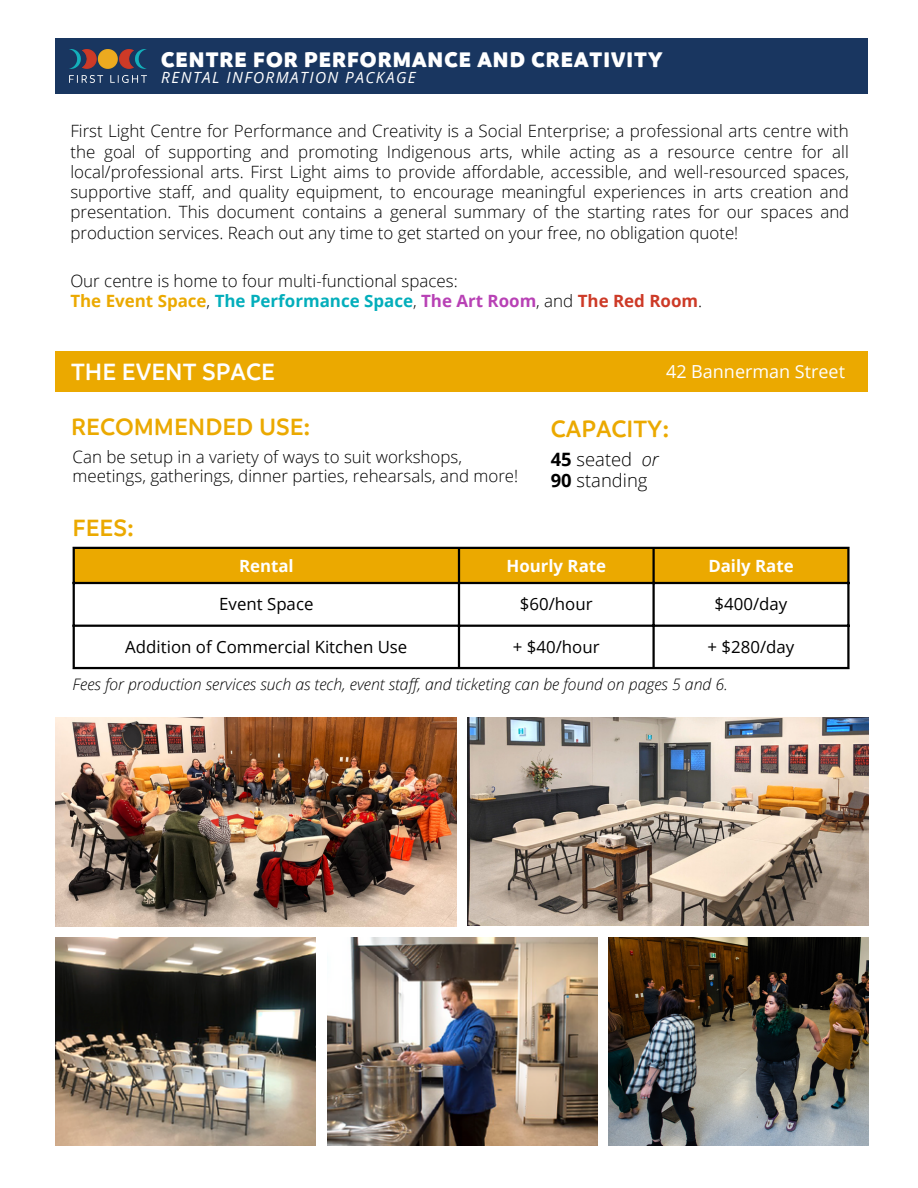
<style>
.page{position:relative;width:918px;height:1188px;background:#fff}
.page>*{position:absolute;margin:0;border:0;box-sizing:border-box;transform-origin:0 0}
.t1{font:600 25.35px "Branding";color:#eba900}
.t2{font:600 25.35px "Branding";color:#fff}
.t3{font:900 22.65px "Branding";letter-spacing:.045em;color:#fff}
.t4{font:300 18.45px/21.3px "Open Sans";color:#000}
.t5{font:18px "Open Sans";color:#fff}
.t6{font:300 16.95px/20.2px "Open Sans";color:#000}
.t7{font:16.8px "Open Sans";color:#000}
.t8{font:700 16.8px "Open Sans";color:#fff}
.t9{font:italic 300 15.9px "Open Sans";color:#000}
.t10{font:italic 15.45px "Open Sans";letter-spacing:.095em;color:#fff}
.s1{font-weight:700;color:#eba900}
.s2{font-weight:700;color:#03aebb}
.s3{font-weight:700;color:#b841b5}
.s4{font-weight:700;color:#cd3a27}
.s5{font-weight:700}
.s6{font-style:italic}
</style>
<div class="page">
<img style="left:56px;top:717px;width:400px;height:209px">
<img style="left:468px;top:717px;width:400px;height:209px">
<img style="left:56px;top:938px;width:260px;height:208px">
<img style="left:327px;top:938px;width:270px;height:208px">
<img style="left:608px;top:938px;width:260px;height:208px">
<div style="left:55px;top:351px;width:812px;height:40px;background:#eba900"></div>
<div style="left:75px;top:549px;width:772px;height:33px;background:#eba900"></div>
<hr style="left:73px;top:549px;width:2px;height:118px;background:#000">
<hr style="left:458px;top:549px;width:2px;height:118px;background:#000">
<hr style="left:652px;top:549px;width:3px;height:118px;background:#000">
<hr style="left:847px;top:549px;width:3px;height:118px;background:#000">
<hr style="left:73px;top:547px;width:777px;height:2px;background:#000">
<hr style="left:73px;top:582px;width:777px;height:2px;background:#000">
<hr style="left:73px;top:625px;width:777px;height:2px;background:#000">
<hr style="left:73px;top:667px;width:777px;height:2px;background:#000">
<div style="left:55px;top:38px;width:812px;height:56px;background:#193660"></div>
<img style="left:69px;top:49px;width:78px;height:34px">
<h2 class="t3" style="left:161px;top:45px;width:503px">CENTRE FOR PERFORMANCE AND CREATIVITY</h2>
<p class="t10" style="left:161px;top:66px;width:256px">RENTAL INFORMATION PACKAGE</p>
<p class="t6" style="left:70px;top:121px;width:781px;text-align:justify">First Light Centre for Performance and Creativity is a Social Enterprise; a professional arts centre with the goal of supporting and promoting Indigenous arts, while acting as a resource centre for all local/professional arts. First Light aims to provide affordable, accessible, and well-resourced spaces, supportive staff, and quality equipment, to encourage meaningful experiences in arts creation and presentation. This document contains a general summary of the starting rates for our spaces and production services. Reach out any time to get started on your free, no obligation quote!</p>
<p class="t6" style="left:70px;top:270px;width:633px">Our centre is home to four multi-functional spaces:<br><span class="s1">The Event Space</span>, <span class="s2">The Performance Space</span>, <span class="s3">The Art Room</span>, and <span class="s4">The Red Room</span>.</p>
<h1 class="t2" style="left:71px;top:355px;width:205px">THE EVENT SPACE</h1>
<p class="t5" style="left:666px;top:359px;width:180px">42 Bannerman Street</p>
<h1 class="t1" style="left:71px;top:411px;width:241px">RECOMMENDED USE:</h1>
<h1 class="t1" style="left:551px;top:412px;width:120px">CAPACITY:</h1>
<p class="t4" style="left:551px;top:448px;width:109px"><span class="s5">45</span> seated <span class="s6">or<br></span><span class="s5">90</span> standing</p>
<h1 class="t1" style="left:73px;top:511px;width:63px">FEES:</h1>
<p class="t6" style="left:73px;top:447px;width:447px;line-height:19.2px">Can be setup in a variety of ways to suit workshops, meetings, gatherings, dinner parties, rehearsals, and more!</p>
<p class="t8" style="left:239px;top:554px;width:56px">Rental</p>
<p class="t8" style="left:507px;top:554px;width:101px">Hourly Rate</p>
<p class="t8" style="left:708px;top:554px;width:87px">Daily Rate</p>
<p class="t7" style="left:219px;top:592px;width:96px">Event Space</p>
<p class="t7" style="left:520px;top:592px;width:74px">$60/hour</p>
<p class="t7" style="left:715px;top:592px;width:74px">$400/day</p>
<p class="t7" style="left:125px;top:635px;width:284px">Addition of Commercial Kitchen Use</p>
<p class="t7" style="left:513px;top:635px;width:88px">+ $40/hour</p>
<p class="t7" style="left:708px;top:635px;width:88px">+ $280/day</p>
<p class="t9" style="left:73px;top:673px;width:657px">Fees for production services such as tech, event staff, and ticketing can be found on pages 5 and 6.</p>
</div>
